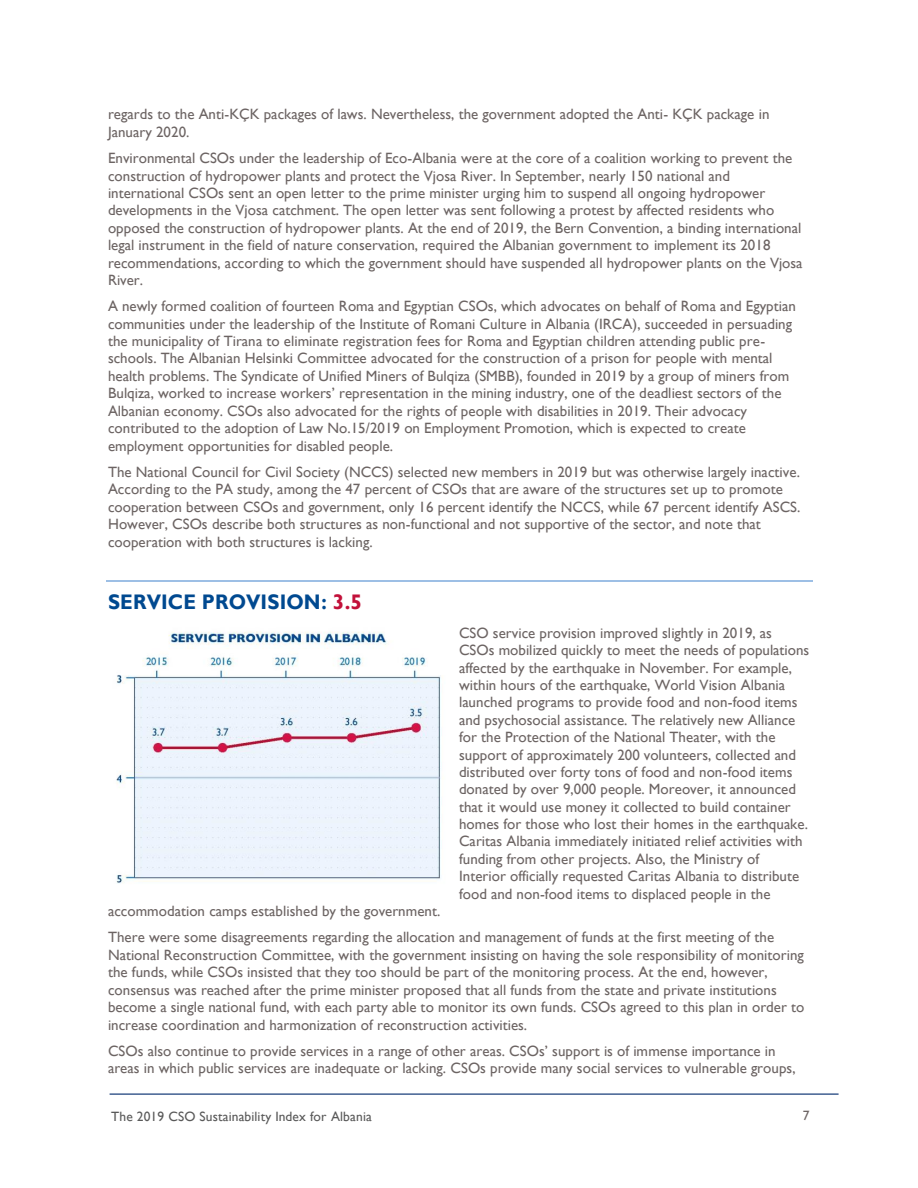
<style>
.page{position:relative;width:918px;height:1188px;background:#fff}
.page>*{position:absolute;margin:0;border:0;box-sizing:border-box;transform-origin:0 0}
.t1{font:700 21px "Gill Sans MT";letter-spacing:.01em;color:#004990;scale:.95 1}
.t2{font:15px/17.4px "Gill Sans MT";color:#6c6463}
.t3{font:13.5px "Gill Sans MT";letter-spacing:.01em;color:#595959}
.t4{font:13.5px "Gill Sans MT";color:#6c6463}
.s1{color:#c2113a}
</style>
<div class="page">
<hr style="left:110px;top:1094px;width:729px;height:1px;background:#002a6c">
<hr style="left:106px;top:580px;width:706px;height:2px;background:#9dbfe5">
<img style="left:116px;top:631px;width:325px;height:253px">
<p class="t2" style="left:108px;top:105px;width:663px">regards to the Anti-KÇK packages of laws. Nevertheless, the government adopted the Anti- KÇK package in<br>January 2020.</p>
<p class="t2" style="left:108px;top:149px;width:696px">Environmental CSOs under the leadership of Eco-Albania were at the core of a coalition working to prevent the construction of hydropower plants and protect the Vjosa River. In September, nearly 150 national and international CSOs sent an open letter to the prime minister urging him to suspend all ongoing hydropower developments in the Vjosa catchment. The open letter was sent following a protest by affected residents who opposed the construction of hydropower plants. At the end of 2019, the Bern Convention, a binding international legal instrument in the field of nature conservation, required the Albanian government to implement its 2018 recommendations, according to which the government should have suspended all hydropower plants on the Vjosa River.</p>
<p class="t2" style="left:108px;top:297px;width:689px">A newly formed coalition of fourteen Roma and Egyptian CSOs, which advocates on behalf of Roma and Egyptian communities under the leadership of the Institute of Romani Culture in Albania (IRCA), succeeded in persuading the municipality of Tirana to eliminate registration fees for Roma and Egyptian children attending public pre&shy;schools. The Albanian Helsinki Committee advocated for the construction of a prison for people with mental health problems. The Syndicate of Unified Miners of Bulqiza (SMBB), founded in 2019 by a group of miners from Bulqiza, worked to increase workers’ representation in the mining industry, one of the deadliest sectors of the Albanian economy. CSOs also advocated for the rights of people with disabilities in 2019. Their advocacy contributed to the adoption of Law No.15/2019 on Employment Promotion, which is expected to create employment opportunities for disabled people.</p>
<p class="t2" style="left:108px;top:463px;width:694px">The National Council for Civil Society (NCCS) selected new members in 2019 but was otherwise largely inactive.<br>According to the PA study, among the 47 percent of CSOs that are aware of the structures set up to promote cooperation between CSOs and government, only 16 percent identify the NCCS, while 67 percent identify ASCS.<br>However, CSOs describe both structures as non-functional and not supportive of the sector, and note that cooperation with both structures is lacking.</p>
<h1 class="t1" style="left:108px;top:589px;width:269px">SERVICE PROVISION: <span class="s1">3.5</span></h1>
<p class="t2" style="left:459px;top:624px;width:352px">CSO service provision improved slightly in 2019, as CSOs mobilized quickly to meet the needs of populations affected by the earthquake in November. For example, within hours of the earthquake, World Vision Albania launched programs to provide food and non-food items and psychosocial assistance. The relatively new Alliance for the Protection of the National Theater, with the support of approximately 200 volunteers, collected and distributed over forty tons of food and non-food items donated by over 9,000 people. Moreover, it announced that it would use money it collected to build container homes for those who lost their homes in the earthquake.<br>Caritas Albania immediately initiated relief activities with funding from other projects. Also, the Ministry of Interior officially requested Caritas Albania to distribute food and non-food items to displaced people in the</p>
<p class="t2" style="left:108px;top:898px;width:668px;line-height:26.2px">accommodation camps established by the government.<br>There were some disagreements regarding the allocation and management of funds at the first meeting of the</p>
<p class="t2" style="left:108px;top:946px;width:698px">National Reconstruction Committee, with the government insisting on having the sole responsibility of monitoring the funds, while CSOs insisted that they too should be part of the monitoring process. At the end, however, consensus was reached after the prime minister proposed that all funds from the state and private institutions become a single national fund, with each party able to monitor its own funds. CSOs agreed to this plan in order to increase coordination and harmonization of reconstruction activities.</p>
<p class="t2" style="left:108px;top:1042px;width:689px">CSOs also continue to provide services in a range of other areas. CSOs’ support is of immense importance in areas in which public services are inadequate or lacking. CSOs provide many social services to vulnerable groups,</p>
<p class="t3" style="left:111px;top:1108px;width:262px">The 2019 CSO Sustainability Index for Albania</p>
<p class="t4" style="left:803px;top:1107px;width:8px">7</p>
</div>
